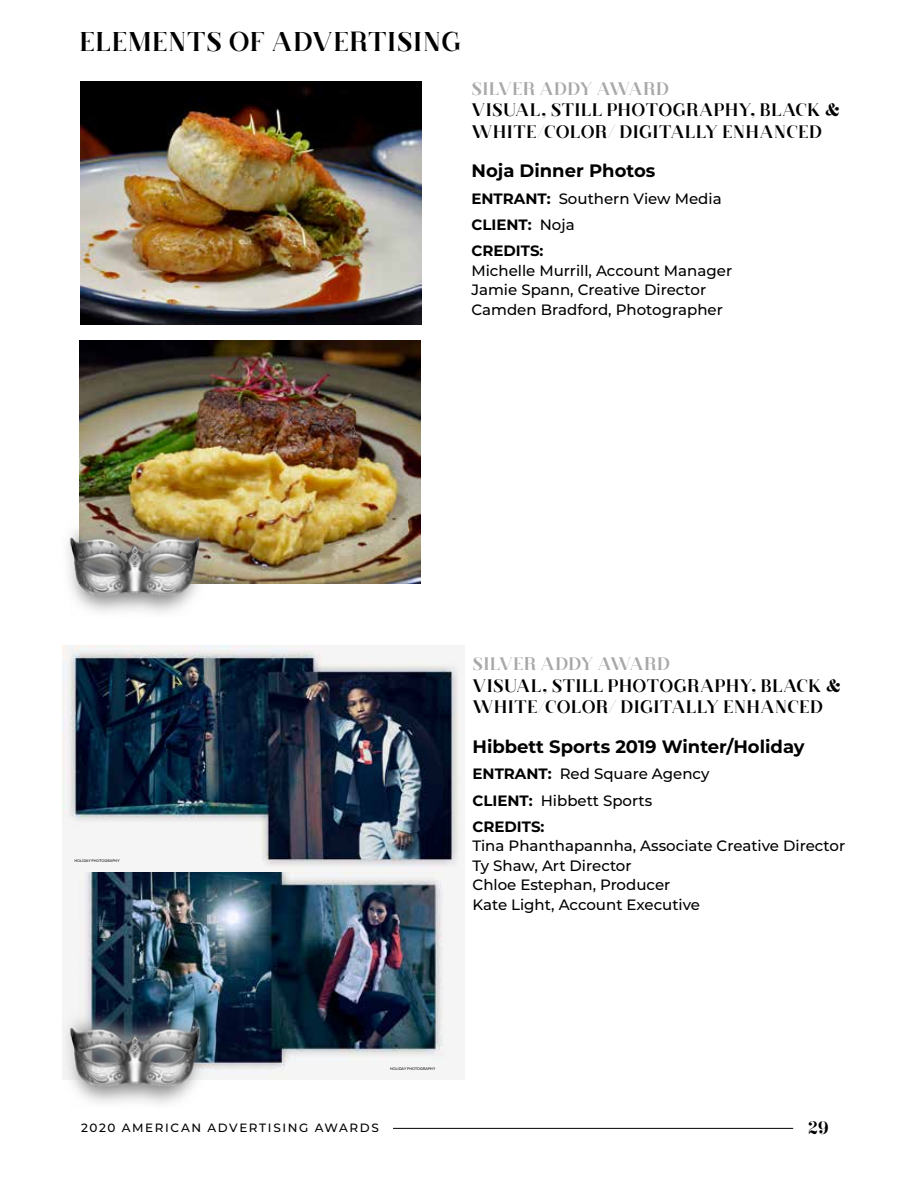
<style>
.page{position:relative;width:918px;height:1188px;background:#fff}
.page>*{position:absolute;margin:0;border:0;box-sizing:border-box;transform-origin:0 0}
.t1{font:27px "Rachel";letter-spacing:.035em;color:#000}
.t2{font:18px/21.6px "Rachel";letter-spacing:.03em;color:#000}
.t3{font:700 18px "Montserrat";color:#000}
.t4{font:18px "Rachel";letter-spacing:.025em;color:#a7a8a8}
.t5{font:500 15px/19.5px "Montserrat";color:#000}
.t6{font:700 15px/26.2px "Montserrat";color:#000}
.t7{font:500 12px "Montserrat";letter-spacing:.135em;color:#000}
.t8{font:3.75px "Circular Std";letter-spacing:.01em;color:#111}
.s1{font-weight:500}
.s2{font-weight:700}
</style>
<div class="page">
<img style="left:81px;top:81px;width:341px;height:243px">
<img style="left:80px;top:340px;width:341px;height:244px">
<img style="left:67px;top:515px;width:140px;height:98px">
<img style="left:78px;top:872px;width:367px;height:208px">
<img style="left:62px;top:1005px;width:145px;height:99px">
<img style="left:62px;top:646px;width:400px;height:225px">
<hr style="left:393px;top:1128px;width:400px;height:1px;background:#000">
<h1 class="t1" style="left:80px;top:26px;width:383px">ELEMENTS OF ADVERTISING</h1>
<p class="t4" style="left:471px;top:78px;width:199px">SILVER ADDY AWARD</p>
<p class="t2" style="left:471px;top:100px;width:369px">VISUAL, STILL PHOTOGRAPHY, BLACK &amp;<br>WHITE/COLOR/ DIGITALLY ENHANCED</p>
<p class="t3" style="left:471px;top:158px;width:185px">Noja Dinner Photos</p>
<p class="t6" style="left:471px;top:184px;width:252px">ENTRANT: <span class="s1">Southern View Media<br></span>CLIENT: <span class="s1">Noja<br></span>CREDITS:</p>
<p class="t5" style="left:471px;top:260px;width:262px">Michelle Murrill, Account Manager<br>Jamie Spann, Creative Director<br>Camden Bradford, Photographer</p>
<p class="t8" style="left:74px;top:858px;width:47px">HOLIDAY PHOTOGRAPHY</p>
<p class="t4" style="left:472px;top:653px;width:199px">SILVER ADDY AWARD</p>
<p class="t2" style="left:472px;top:675px;width:369px">VISUAL, STILL PHOTOGRAPHY, BLACK &amp;<br>WHITE/COLOR/ DIGITALLY ENHANCED</p>
<p class="t3" style="left:472px;top:734px;width:334px">Hibbett Sports 2019 Winter/Holiday</p>
<p class="t5" style="left:472px;top:760px;width:238px;line-height:26.2px"><span class="s2">ENTRANT:</span> Red Square Agency<br><span class="s2">CLIENT:</span> Hibbett Sports<br><span class="s2">CREDITS:</span></p>
<p class="t5" style="left:472px;top:836px;width:374px">Tina Phanthapannha, Associate Creative Director<br>Ty Shaw, Art Director<br>Chloe Estephan, Producer<br>Kate Light, Account Executive</p>
<p class="t8" style="left:390px;top:1067px;width:47px">HOLIDAY PHOTOGRAPHY</p>
<p class="t7" style="left:81px;top:1120px;width:299px">2020 AMERICAN ADVERTISING AWARDS</p>
<p class="t2" style="left:808px;top:1118px;width:22px">29</p>
</div>
